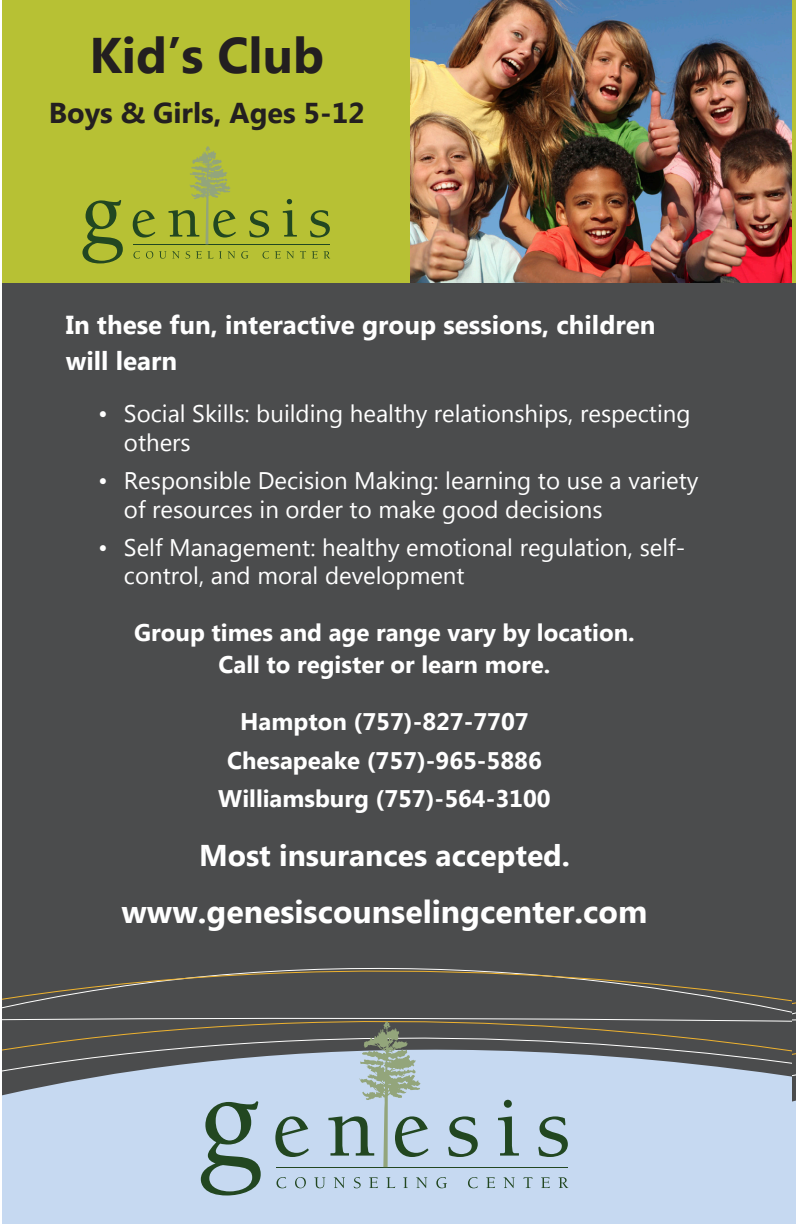
<style>
.page{position:relative;width:796px;height:1224px;background:#fff}
.page>*{position:absolute;margin:0;border:0;box-sizing:border-box;transform-origin:0 0}
.t1{font:700 50px "Myanmar Text";color:#231f20}
.t2{font:700 32px "Myanmar Text";color:#fff}
.t3{font:700 30px "Myanmar Text";color:#fff}
.t4{font:700 28.8px "Myanmar Text";color:#231f20}
.t5{font:700 26px/36px "Myanmar Text";color:#fff}
.t6{font:24px/28.8px "Myanmar Text";color:#fff}
.t7{font:700 24px/32px "Myanmar Text";color:#fff;text-align:center}
</style>
<div class="page">
<img style="left:409px;top:0;width:383px;height:284px">
<div style="left:2px;top:0;width:407px;height:339px;background:#b7c134"></div>
<div style="left:2px;top:284px;width:792px;height:853px;background:#4b4c4d"></div>
<svg style="left:82px;top:146px;width:248px;height:117px"></svg>
<hr style="left:792px;top:0;width:4px;height:339px;background:#b7c134">
<hr style="left:792px;top:284px;width:4px;height:853px;background:#4b4c4d">
<svg style="left:2px;top:967px;width:794px;height:257px"></svg>
<p class="t1" style="left:89px;top:27px;width:236px">Kid’s Club</p>
<p class="t4" style="left:49px;top:97px;width:317px">Boys &amp; Girls, Ages 5-12</p>
<p class="t5" style="left:66px;top:307px;width:591px">In these fun, interactive group sessions, children will learn</p>
<p class="t6" style="left:124px;top:400px;width:568px;text-indent:-26px">• Social Skills: building healthy relationships, respecting others</p>
<p class="t6" style="left:124px;top:466px;width:576px;text-indent:-26px">• Responsible Decision Making: learning to use a variety of resources in order to make good decisions</p>
<p class="t6" style="left:124px;top:533px;width:563px;text-indent:-26px">• Self Management: healthy emotional regulation, self&shy;control, and moral development</p>
<p class="t7" style="left:134px;top:617px;width:502px">Group times and age range vary by location.<br>Call to register or learn more.</p>
<p class="t7" style="left:240px;top:705px;width:290px">Hampton (757)-827-7707</p>
<p class="t7" style="left:227px;top:744px;width:316px">Chesapeake (757)-965-5886</p>
<p class="t7" style="left:218px;top:783px;width:334px">Williamsburg (757)-564-3100</p>
<p class="t3" style="left:199px;top:838px;width:372px">Most insurances accepted.</p>
<p class="t2" style="left:121px;top:893px;width:528px">www.genesiscounselingcenter.com</p>
</div>
